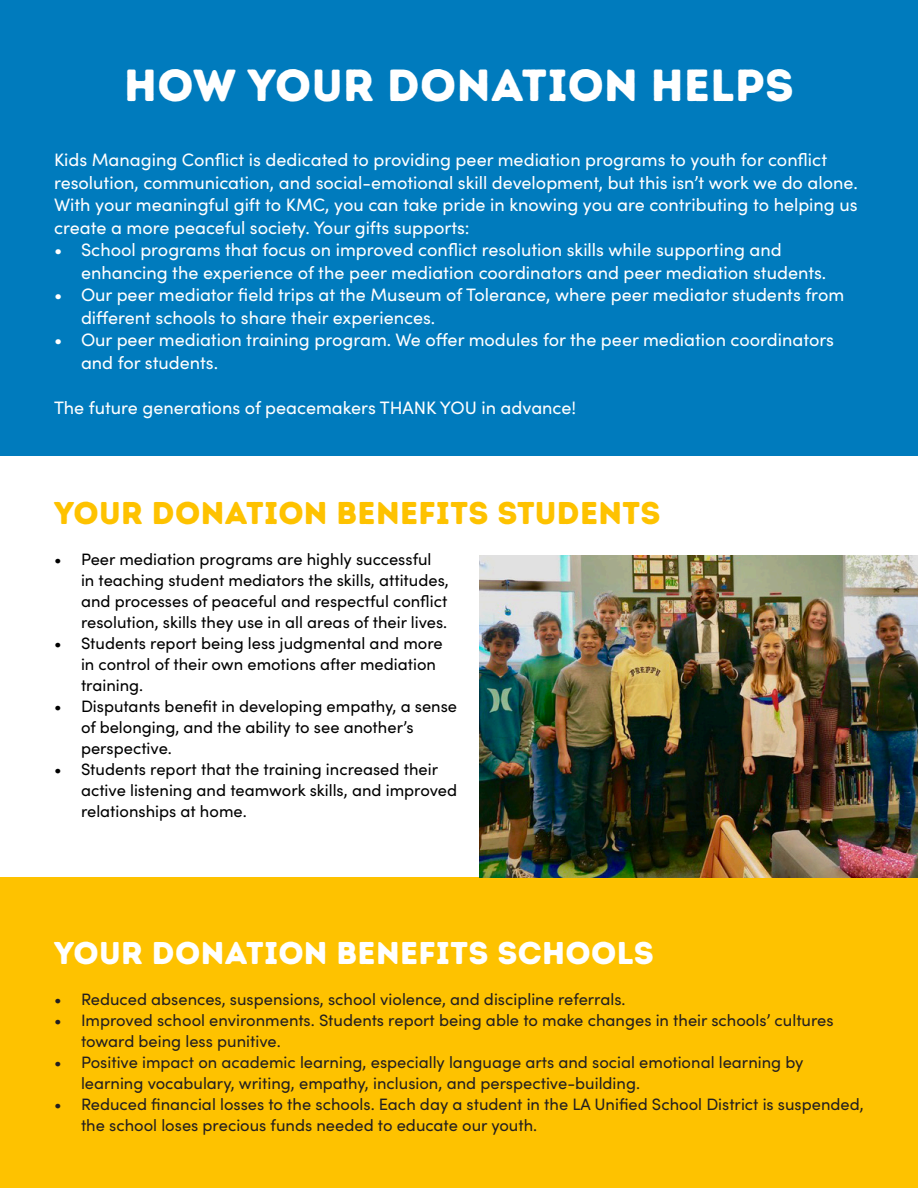
<style>
.page{position:relative;width:918px;height:1188px;background:#fff}
.page>*{position:absolute;margin:0;border:0;box-sizing:border-box;transform-origin:0 0}
.t1{font:45px "Intro Rust Base";letter-spacing:.01em;color:#fff}
.t2{font:31.5px "Intro Rust Base";letter-spacing:.01em;color:#fec200}
.t3{font:31.5px "Intro Rust Base";letter-spacing:.01em;color:#fff}
.t4{font:18px/22.5px "Sofia Pro";color:#fff}
.t5{font:16.5px/21px "Sofia Pro";color:#231f20}
.t6{font:16.5px/21px "Sofia Pro";color:#000}
</style>
<div class="page">
<div style="left:0;top:0;width:918px;height:455px;background:#007bbd"></div>
<div style="left:0;top:878px;width:918px;height:310px;background:#fec200"></div>
<img style="left:480px;top:556px;width:438px;height:322px">
<p class="t1" style="left:124px;top:56px;width:671px">HOW YOUR DONATION HELPS</p>
<p class="t4" style="left:54px;top:148px;width:805px">Kids Managing Conflict is dedicated to providing peer mediation programs to youth for conflict resolution, communication, and social-emotional skill development, but this isn’t work we do alone.<br>With your meaningful gift to KMC, you can take pride in knowing you are contributing to helping us create a more peaceful society. Your gifts supports:</p>
<p class="t4" style="left:81px;top:238px;width:747px;text-indent:-27px">• School programs that focus on improved conflict resolution skills while supporting and enhancing the experience of the peer mediation coordinators and peer mediation students.</p>
<p class="t4" style="left:81px;top:283px;width:765px;text-indent:-27px">• Our peer mediator field trips at the Museum of Tolerance, where peer mediator students from different schools to share their experiences.</p>
<p class="t4" style="left:81px;top:328px;width:755px;text-indent:-27px">• Our peer mediation training program. We offer modules for the peer mediation coordinators and for students.</p>
<p class="t4" style="left:54px;top:395px;width:524px">The future generations of peacemakers THANK YOU in advance!</p>
<p class="t2" style="left:54px;top:493px;width:608px">YOUR DONATION BENEFITS STUDENTS</p>
<p class="t6" style="left:81px;top:548px;width:369px;text-indent:-27px">• Peer mediation programs are highly successful in teaching student mediators the skills, attitudes, and processes of peaceful and respectful conflict resolution, skills they use in all areas of their lives.</p>
<p class="t6" style="left:81px;top:632px;width:363px;text-indent:-27px">• Students report being less judgmental and more in control of their own emotions after mediation training.</p>
<p class="t6" style="left:81px;top:695px;width:378px;text-indent:-27px">• Disputants benefit in developing empathy, a sense of belonging, and the ability to see another’s perspective.</p>
<p class="t6" style="left:81px;top:758px;width:378px;text-indent:-27px">• Students report that the training increased their active listening and teamwork skills, and improved relationships at home.</p>
<p class="t3" style="left:54px;top:933px;width:601px">YOUR DONATION BENEFITS SCHOOLS</p>
<p class="t5" style="left:54px;top:988px;width:573px">• Reduced absences, suspensions, school violence, and discipline referrals.</p>
<p class="t5" style="left:81px;top:1009px;width:754px;text-indent:-27px">• Improved school environments. Students report being able to make changes in their schools’ cultures toward being less punitive.</p>
<p class="t5" style="left:81px;top:1051px;width:724px;text-indent:-27px">• Positive impact on academic learning, especially language arts and social emotional learning by learning vocabulary, writing, empathy, inclusion, and perspective-building.</p>
<p class="t5" style="left:81px;top:1093px;width:784px;text-indent:-27px">• Reduced financial losses to the schools. Each day a student in the LA Unified School District is suspended, the school loses precious funds needed to educate our youth.</p>
</div>
